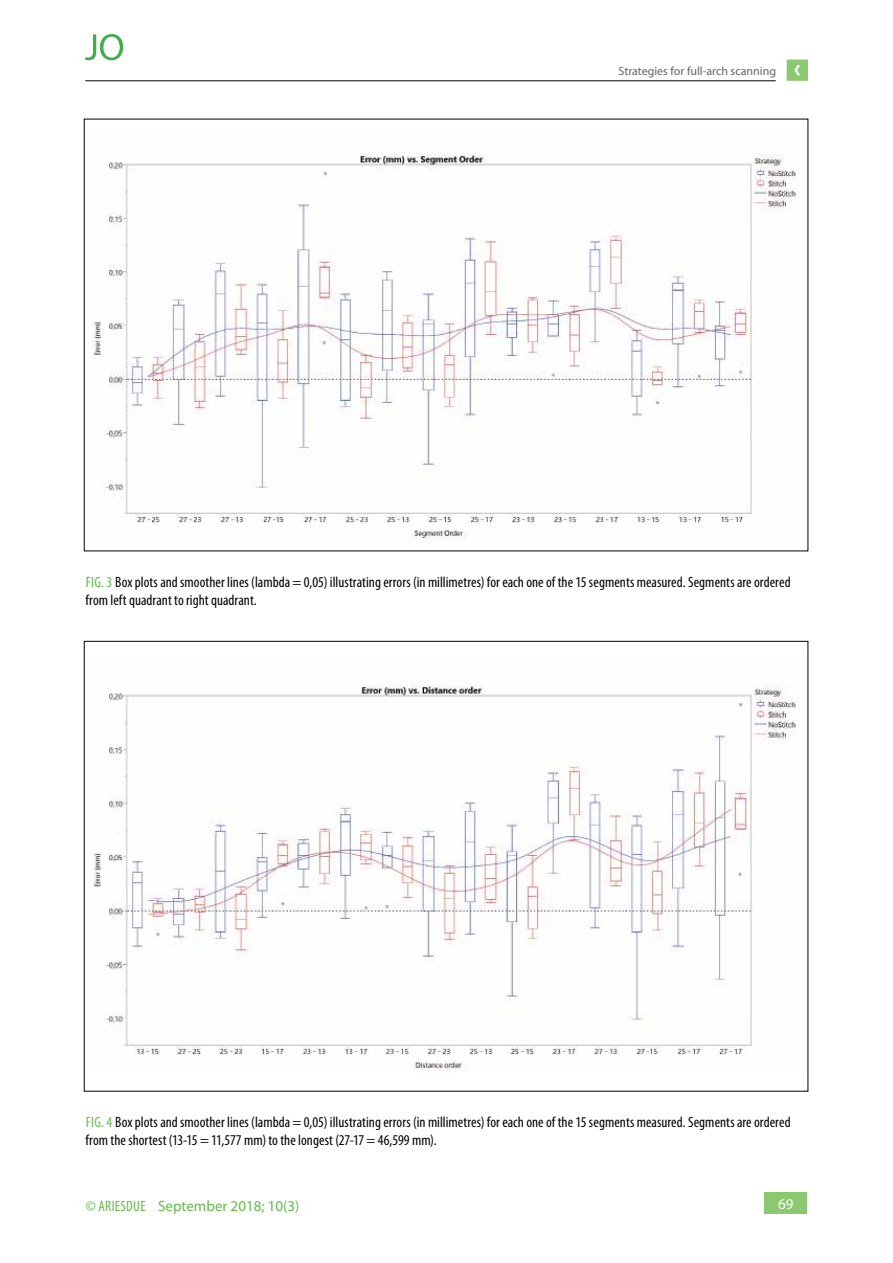
<style>
.page{position:relative;width:893px;height:1263px;background:#fff}
.page>*{position:absolute;margin:0;border:0;box-sizing:border-box;transform-origin:0 0}
.t1{font:condensed 15px/18px "Myriad Pro";letter-spacing:.005em;color:#000}
.t2{font:15px "Myriad Pro";color:#62bb46}
.t3{font:15px "Myriad Pro";color:#fff}
.t4{font:12px "Myriad Pro";color:#636466}
.s1{color:#62bb46}
.s2{font-stretch:condensed}
</style>
<div class="page">
<div style="left:765px;top:1193px;width:42px;height:21px;background:#8bc86f"></div>
<svg style="left:787px;top:60px;width:21px;height:21px"></svg>
<hr style="left:85px;top:81px;width:691px;height:1px;background:#000">
<svg style="left:85px;top:34px;width:38px;height:26px"></svg>
<img style="left:93px;top:154px;width:703px;height:385px">
<img style="left:92px;top:685px;width:704px;height:386px">
<p class="t4" style="left:618px;top:63px;width:159px">Strategies for full-arch scanning</p>
<p class="t1" style="left:86px;top:573px;width:707px"><span class="s1">fig . 3</span> Box plots and smoother lines (lambda = 0,05) illustrating errors (in millimetres) for each one of the 15 segments measured. Segments are ordered from left quadrant to right quadrant.</p>
<p class="t1" style="left:86px;top:1113px;width:707px"><span class="s1">fig . 4</span> Box plots and smoother lines (lambda = 0,05) illustrating errors (in millimetres) for each one of the 15 segments measured. Segments are ordered from the shortest (13-15 = 11,577 mm) to the longest (27-17 = 46,599 mm).</p>
<p class="t2" style="left:86px;top:1196px;width:215px"><span class="s2">© ariesdue</span> September 2018; 10(3)</p>
<p class="t3" style="left:778px;top:1195px;width:17px">69</p>
</div>
